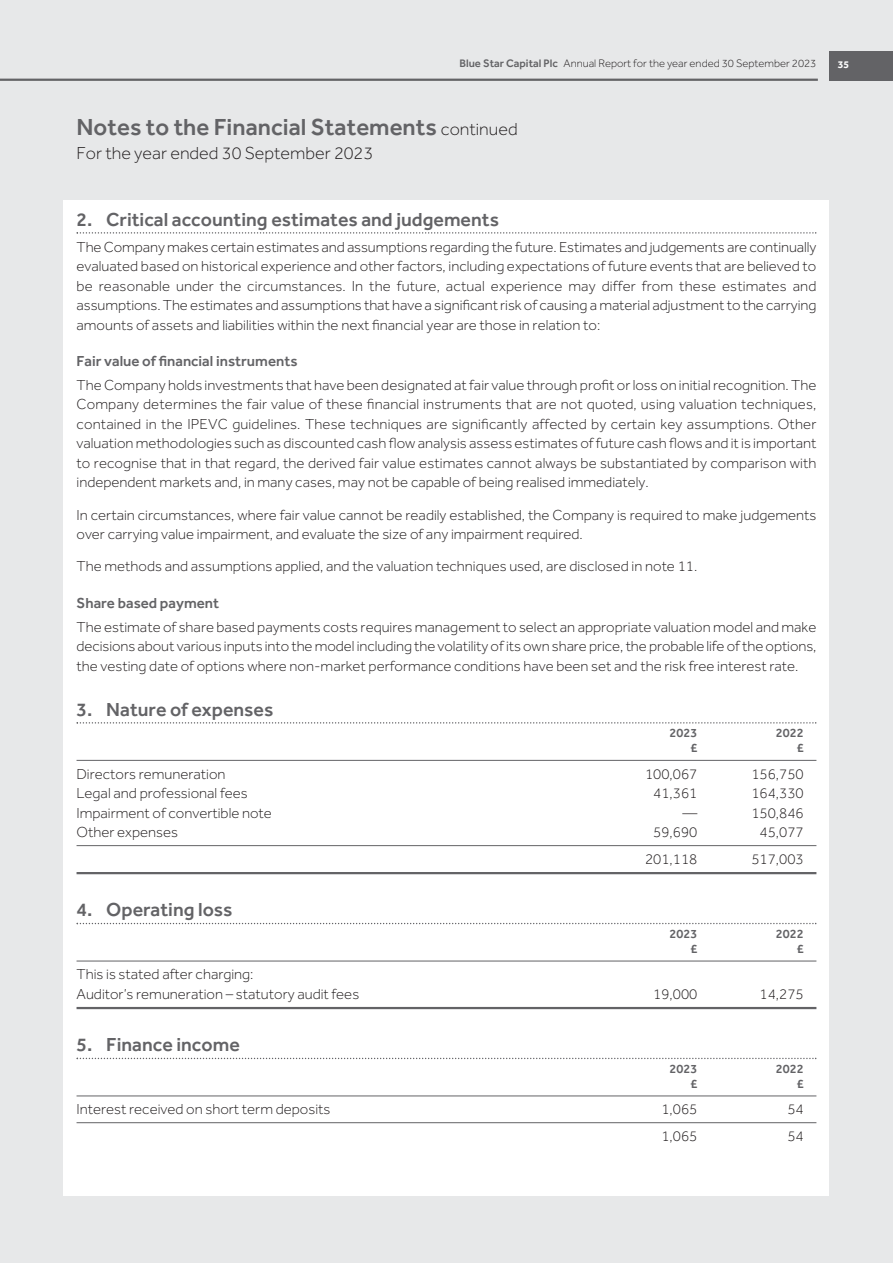
<style>
.page{position:relative;width:893px;height:1263px;background:#e7e8e9}
.page>*{position:absolute;margin:0;border:0;box-sizing:border-box;transform-origin:0 0}
.t1{font:500 24px "Effra";color:#636366}
.t2{font:500 19.5px "Effra";color:#636366}
.t3{font:300 18px "Effra";color:#231f20}
.t4{font:300 15px/19.5px "Effra";color:#231f20;text-align:justify}
.t5{font:500 15px "Effra";color:#636366}
.t6{font:500 12.75px "Effra";color:#636366}
.t7{font:300 11.25px "Effra";color:#231f20}
.t8{font:700 10.5px "Effra";color:#fff}
.s1{font-weight:500;color:#636366}
.s2{font-weight:300;font-size:18px;color:#231f20}
</style>
<div class="page">
<div style="left:64px;top:200px;width:765px;height:996px;background:#fff"></div>
<hr style="left:0;top:79px;width:818px;height:2px;background:#636366">
<div style="left:829px;top:51px;width:64px;height:30px;background:#636366"></div>
<svg style="left:77px;top:232px;width:739px;height:2px"></svg>
<svg style="left:77px;top:722px;width:739px;height:2px"></svg>
<hr style="left:77px;top:760px;width:739px;height:1px;background:#636366">
<hr style="left:77px;top:845px;width:739px;height:1px;background:#636366">
<hr style="left:77px;top:872px;width:739px;height:2px;background:#636366">
<svg style="left:77px;top:923px;width:739px;height:1px"></svg>
<hr style="left:77px;top:961px;width:739px;height:1px;background:#636366">
<hr style="left:77px;top:1007px;width:739px;height:2px;background:#636366">
<svg style="left:77px;top:1058px;width:739px;height:1px"></svg>
<hr style="left:77px;top:1095px;width:739px;height:1px;background:#636366">
<hr style="left:77px;top:1122px;width:739px;height:1px;background:#636366">
<p class="t7" style="left:459px;top:57px;width:359px"><span class="s1">Blue Star Capital Plc</span> Annual Report for the year ended 30 September 2023</p>
<p class="t8" style="left:838px;top:58px;width:13px">35</p>
<h1 class="t1" style="left:77px;top:113px;width:443px">Notes to the Financial Statements <span class="s2">continued</span></h1>
<p class="t3" style="left:77px;top:142px;width:298px">For the year ended 30 September 2023</p>
<h2 class="t2" style="left:77px;top:207px;width:424px">2. Critical accounting estimates and judgements</h2>
<p class="t4" style="left:77px;top:237px;width:741px">TheCompany makes certain estimates and assumptions regarding the future. Estimates and judgements are continually evaluated based on historical experience and other factors, including expectations of future events that are believed to be reasonable under the circumstances. In the future, actual experience may differ from these estimates and assumptions.The estimates and assumptions that have a significantrisk of causing a material adjustmentto the carrying amounts of assets and liabilities within the next financial year are those in relation to:</p>
<p class="t5" style="left:77px;top:352px;width:222px">Fair value of financial instruments</p>
<p class="t4" style="left:77px;top:375px;width:741px">TheCompany holds investments that have been designated atfair value through profit orloss on initialrecognition. The Company determines the fair value of these financial instruments that are not quoted, using valuation techniques, contained in the IPEVC guidelines. These techniques are significantly affected by certain key assumptions. Other valuation methodologies such as discounted cash flowanalysis assess estimates offuture cash flows and itis important to recognise that in that regard, the derived fair value estimates cannot always be substantiated by comparison with independent markets and, in many cases, may not be capable of being realised immediately.</p>
<p class="t4" style="left:77px;top:505px;width:741px">In certain circumstances, where fair value cannot be readily established, the Company is required to make judgements over carrying value impairment, and evaluate the size of any impairment required.</p>
<p class="t4" style="left:77px;top:556px;width:622px">The methods and assumptions applied, and the valuation techniques used, are disclosed in note 11.</p>
<p class="t5" style="left:77px;top:594px;width:144px">Share based payment</p>
<p class="t4" style="left:77px;top:617px;width:741px">The estimate of share based payments costs requires management to select an appropriate valuation model and make decisions about various inputs into the model including the volatility ofits own share price,the probable life ofthe options, the vesting date of options where non-market performance conditions have been set and the risk free interest rate.</p>
<h2 class="t2" style="left:77px;top:697px;width:198px">3. Nature of expenses</h2>
<p class="t6" style="left:670px;top:725px;width:29px">2023</p>
<p class="t6" style="left:776px;top:725px;width:29px">2022</p>
<p class="t6" style="left:690px;top:740px;width:8px">£</p>
<p class="t6" style="left:797px;top:740px;width:8px">£</p>
<p class="t4" style="left:77px;top:764px;width:151px">Directors remuneration</p>
<p class="t4" style="left:645px;top:764px;width:54px">100,067</p>
<p class="t4" style="left:751px;top:764px;width:54px">156,750</p>
<p class="t4" style="left:77px;top:783px;width:173px">Legal and professional fees</p>
<p class="t4" style="left:653px;top:783px;width:46px">41,361</p>
<p class="t4" style="left:751px;top:783px;width:54px">164,330</p>
<p class="t4" style="left:77px;top:803px;width:197px">Impairment of convertible note</p>
<p class="t4" style="left:682px;top:803px;width:16px">—</p>
<p class="t4" style="left:751px;top:803px;width:54px">150,846</p>
<p class="t4" style="left:77px;top:822px;width:103px">Other expenses</p>
<p class="t4" style="left:653px;top:822px;width:46px">59,690</p>
<p class="t4" style="left:759px;top:822px;width:46px">45,077</p>
<p class="t4" style="left:645px;top:849px;width:54px">201,118</p>
<p class="t4" style="left:751px;top:849px;width:54px">517,003</p>
<h2 class="t2" style="left:77px;top:898px;width:158px">4. Operating loss</h2>
<p class="t6" style="left:670px;top:926px;width:29px">2023</p>
<p class="t6" style="left:776px;top:926px;width:29px">2022</p>
<p class="t6" style="left:690px;top:941px;width:8px">£</p>
<p class="t6" style="left:797px;top:941px;width:8px">£</p>
<p class="t4" style="left:77px;top:964px;width:284px">This is stated after charging:<br>Auditor’s remuneration – statutory audit fees</p>
<p class="t4" style="left:653px;top:984px;width:46px">19,000</p>
<p class="t4" style="left:759px;top:984px;width:46px">14,275</p>
<h2 class="t2" style="left:77px;top:1033px;width:165px">5. Finance income</h2>
<p class="t6" style="left:670px;top:1061px;width:29px">2023</p>
<p class="t6" style="left:776px;top:1061px;width:29px">2022</p>
<p class="t6" style="left:690px;top:1076px;width:8px">£</p>
<p class="t6" style="left:797px;top:1076px;width:8px">£</p>
<p class="t4" style="left:77px;top:1099px;width:255px">Interest received on short term deposits</p>
<p class="t4" style="left:661px;top:1099px;width:37px">1,065</p>
<p class="t4" style="left:787px;top:1099px;width:18px">54</p>
<p class="t4" style="left:661px;top:1126px;width:37px">1,065</p>
<p class="t4" style="left:787px;top:1126px;width:18px">54</p>
</div>
